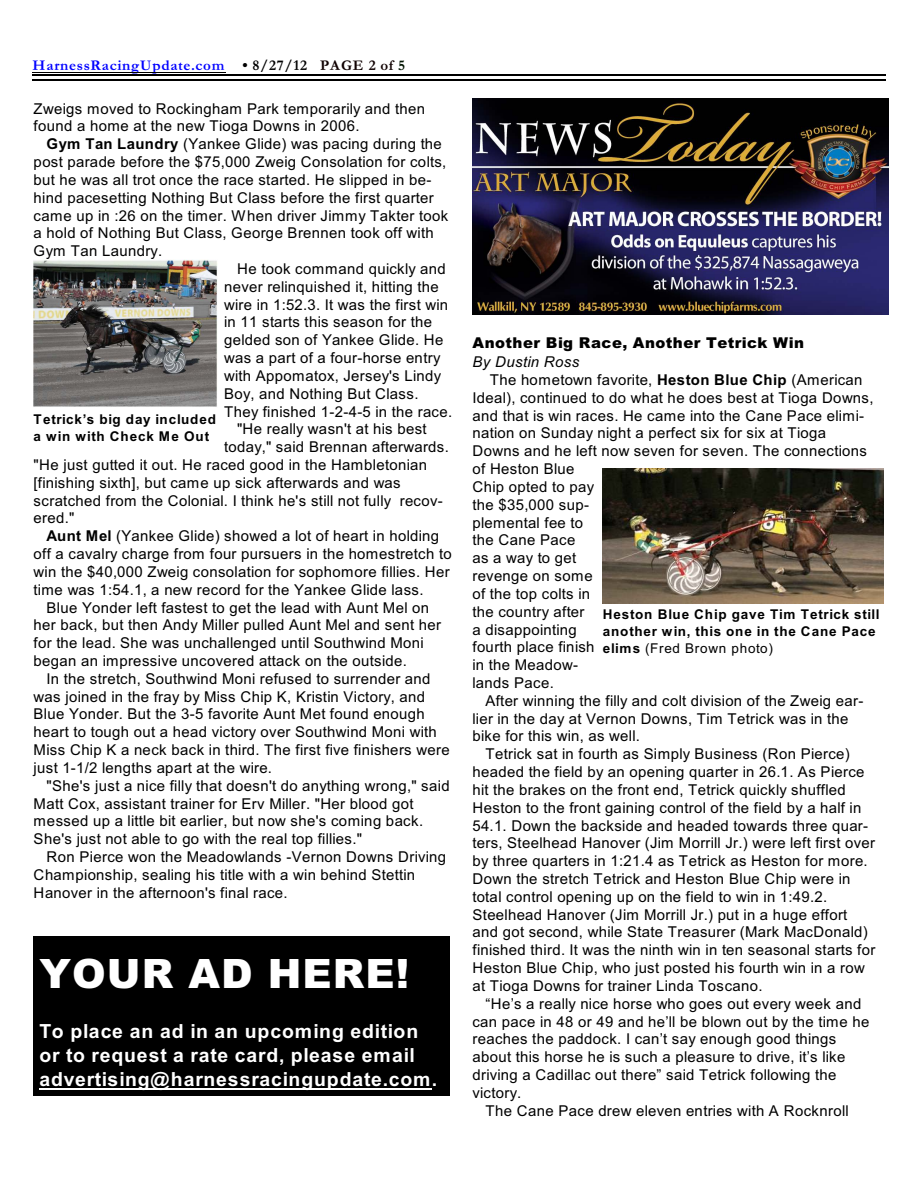
<style>
.page{position:relative;width:918px;height:1188px;background:#fff}
.page>*{position:absolute;margin:0;border:0;box-sizing:border-box;transform-origin:0 0}
.t1{font:900 40.5px "Arial";letter-spacing:.025em;color:#fff}
.t2{font:700 19.5px/23.9px "Arial";letter-spacing:.045em;color:#fff}
.t3{font:15px/17.9px "Arial";letter-spacing:.025em;color:#000}
.t4{font:700 15px "Garamond";letter-spacing:.05em;color:#00f}
.t5{font:900 15px "Arial";letter-spacing:.03em;color:#000}
.t6{font:italic 15px "Arial";letter-spacing:.03em;color:#000}
.t7{font:700 13.5px/17px "Arial";letter-spacing:.06em;color:#000}
.s1{color:#000}
.s2{color:#0f0000}
.s3{color:#001400}
.s4{font-weight:700}
.s5{font-weight:400}
</style>
<div class="page">
<hr style="left:32px;top:73px;width:194px;height:1px;background:#000">
<hr style="left:32px;top:74px;width:853px;height:1px;background:#000">
<hr style="left:32px;top:79px;width:853px;height:2px;background:#000">
<div style="left:34px;top:936px;width:415px;height:160px;background:#000"></div>
<hr style="left:39px;top:1089px;width:393px;height:1px;background:#fff">
<img style="left:472px;top:99px;width:416px;height:216px">
<img style="left:34px;top:259px;width:183px;height:148px">
<img style="left:603px;top:468px;width:281px;height:136px">
<p class="t4" style="left:32px;top:60px;width:374px">HarnessRacingUpdate.com <span class="s1">• 8/27/12</span> <span class="s2">PAGE 2 of</span> <span class="s3">5</span></p>
<p class="t3" style="left:34px;top:101px;width:393px">Zweigs moved to Rockingham Park temporarily and then found a home at the new Tioga Downs in 2006.</p>
<p class="t3" style="left:47px;top:136px;width:397px"><span class="s4">Gym Tan Laundry</span> (Yankee Glide) was pacing during the</p>
<p class="t3" style="left:34px;top:154px;width:414px">post parade before the $75,000 Zweig Consolation for colts,</p>
<p class="t3" style="left:34px;top:172px;width:399px">but he was all trot once the race started. He slipped in be-</p>
<p class="t3" style="left:34px;top:190px;width:402px">hind pacesetting Nothing But Class before the first quarter</p>
<p class="t3" style="left:34px;top:208px;width:416px">came up in :26 on the timer. When driver Jimmy Takter took</p>
<p class="t3" style="left:34px;top:226px;width:402px">a hold of Nothing But Class, George Brennen took off with</p>
<p class="t3" style="left:34px;top:243px;width:130px">Gym Tan Laundry.</p>
<p class="t3" style="left:237px;top:261px;width:210px">He took command quickly and</p>
<p class="t3" style="left:224px;top:279px;width:216px">never relinquished it, hitting the</p>
<p class="t3" style="left:224px;top:297px;width:226px">wire in 1:52.3. It was the first win</p>
<p class="t3" style="left:224px;top:315px;width:209px">in 11 starts this season for the</p>
<p class="t3" style="left:224px;top:332px;width:221px">gelded son of Yankee Glide. He</p>
<p class="t3" style="left:224px;top:350px;width:218px">was a part of a four-horse entry</p>
<p class="t3" style="left:224px;top:368px;width:219px">with Appomatox, Jersey's Lindy</p>
<p class="t3" style="left:224px;top:386px;width:196px">Boy, and Nothing But Class.</p>
<p class="t3" style="left:224px;top:404px;width:230px">They finished 1-2-4-5 in the race.</p>
<p class="t3" style="left:237px;top:422px;width:191px">"He really wasn't at his best</p>
<p class="t3" style="left:224px;top:439px;width:226px">today," said Brennan afterwards.</p>
<p class="t3" style="left:34px;top:457px;width:395px">"He just gutted it out. He raced good in the Hambletonian</p>
<p class="t3" style="left:34px;top:475px;width:369px">[finishing sixth], but came up sick afterwards and was</p>
<p class="t3" style="left:34px;top:493px;width:411px">scratched from the Colonial. I think he's still not fully recov-</p>
<p class="t3" style="left:34px;top:511px;width:42px">ered."</p>
<p class="t3" style="left:47px;top:528px;width:394px"><span class="s4">Aunt Mel</span> (Yankee Glide) showed a lot of heart in holding</p>
<p class="t3" style="left:34px;top:546px;width:420px">off a cavalry charge from four pursuers in the homestretch to</p>
<p class="t3" style="left:34px;top:564px;width:418px">win the $40,000 Zweig consolation for sophomore fillies. Her</p>
<p class="t3" style="left:34px;top:582px;width:392px">time was 1:54.1, a new record for the Yankee Glide lass.</p>
<p class="t3" style="left:47px;top:600px;width:384px">Blue Yonder left fastest to get the lead with Aunt Mel on</p>
<p class="t3" style="left:34px;top:618px;width:409px">her back, but then Andy Miller pulled Aunt Mel and sent her</p>
<p class="t3" style="left:34px;top:635px;width:392px">for the lead. She was unchallenged until Southwind Moni</p>
<p class="t3" style="left:34px;top:653px;width:375px">began an impressive uncovered attack on the outside.</p>
<p class="t3" style="left:47px;top:671px;width:385px">In the stretch, Southwind Moni refused to surrender and</p>
<p class="t3" style="left:34px;top:689px;width:393px">was joined in the fray by Miss Chip K, Kristin Victory, and</p>
<p class="t3" style="left:34px;top:707px;width:393px">Blue Yonder. But the 3-5 favorite Aunt Met found enough</p>
<p class="t3" style="left:34px;top:724px;width:405px">heart to tough out a head victory over Southwind Moni with</p>
<p class="t3" style="left:34px;top:742px;width:418px">Miss Chip K a neck back in third. The first five finishers were</p>
<p class="t3" style="left:34px;top:760px;width:240px">just 1-1/2 lengths apart at the wire.</p>
<p class="t3" style="left:47px;top:778px;width:404px">"She's just a nice filly that doesn't do anything wrong," said</p>
<p class="t3" style="left:34px;top:796px;width:382px">Matt Cox, assistant trainer for Erv Miller. "Her blood got</p>
<p class="t3" style="left:34px;top:814px;width:391px">messed up a little bit earlier, but now she's coming back.</p>
<p class="t3" style="left:34px;top:831px;width:330px">She's just not able to go with the real top fillies."</p>
<p class="t3" style="left:47px;top:849px;width:401px">Ron Pierce won the Meadowlands -Vernon Downs Driving</p>
<p class="t3" style="left:34px;top:867px;width:383px">Championship, sealing his title with a win behind Stettin</p>
<p class="t3" style="left:34px;top:885px;width:256px">Hanover in the afternoon's final race.</p>
<p class="t7" style="left:34px;top:412px;width:184px">Tetrick’s big day included a win with Check Me Out</p>
<h1 class="t1" style="left:39px;top:959px;width:371px">YOUR AD HERE!</h1>
<h2 class="t2" style="left:39px;top:1021px;width:399px">To place an ad in an upcoming edition or to request a rate card, please email advertising@harnessracingupdate.com.</h2>
<p class="t5" style="left:472px;top:337px;width:333px">Another Big Race, Another Tetrick Win</p>
<p class="t6" style="left:472px;top:356px;width:108px">By Dustin Ross</p>
<p class="t3" style="left:490px;top:372px;width:374px">The hometown favorite, <span class="s4">Heston Blue Chip</span> (American</p>
<p class="t3" style="left:472px;top:390px;width:403px">Ideal), continued to do what he does best at Tioga Downs,</p>
<p class="t3" style="left:472px;top:408px;width:393px">and that is win races. He came into the Cane Pace elimi-</p>
<p class="t3" style="left:472px;top:426px;width:355px">nation on Sunday night a perfect six for six at Tioga</p>
<p class="t3" style="left:472px;top:443px;width:396px">Downs and he left now seven for seven. The connections</p>
<p class="t3" style="left:472px;top:461px;width:104px">of Heston Blue</p>
<p class="t3" style="left:472px;top:479px;width:123px">Chip opted to pay</p>
<p class="t3" style="left:472px;top:497px;width:118px">the $35,000 sup-</p>
<p class="t3" style="left:472px;top:515px;width:112px">plemental fee to</p>
<p class="t3" style="left:472px;top:533px;width:104px">the Cane Pace</p>
<p class="t3" style="left:472px;top:550px;width:105px">as a way to get</p>
<p class="t3" style="left:472px;top:568px;width:122px">revenge on some</p>
<p class="t3" style="left:472px;top:586px;width:119px">of the top colts in</p>
<p class="t3" style="left:472px;top:604px;width:114px">the country after</p>
<p class="t3" style="left:472px;top:622px;width:106px">a disappointing</p>
<p class="t3" style="left:472px;top:640px;width:124px">fourth place finish</p>
<p class="t3" style="left:472px;top:657px;width:107px">in the Meadow-</p>
<p class="t3" style="left:472px;top:675px;width:83px">lands Pace.</p>
<p class="t3" style="left:485px;top:693px;width:379px">After winning the filly and colt division of the Zweig ear-</p>
<p class="t3" style="left:472px;top:711px;width:378px">lier in the day at Vernon Downs, Tim Tetrick was in the</p>
<p class="t3" style="left:472px;top:729px;width:169px">bike for this win, as well.</p>
<p class="t3" style="left:485px;top:746px;width:366px">Tetrick sat in fourth as Simply Business (Ron Pierce)</p>
<p class="t3" style="left:472px;top:764px;width:394px">headed the field by an opening quarter in 26.1. As Pierce</p>
<p class="t3" style="left:472px;top:782px;width:375px">hit the brakes on the front end, Tetrick quickly shuffled</p>
<p class="t3" style="left:472px;top:800px;width:390px">Heston to the front gaining control of the field by a half in</p>
<p class="t3" style="left:472px;top:818px;width:397px">54.1. Down the backside and headed towards three quar-</p>
<p class="t3" style="left:472px;top:836px;width:404px">ters, Steelhead Hanover (Jim Morrill Jr.) were left first over</p>
<p class="t3" style="left:472px;top:853px;width:397px">by three quarters in 1:21.4 as Tetrick as Heston for more.</p>
<p class="t3" style="left:472px;top:871px;width:380px">Down the stretch Tetrick and Heston Blue Chip were in</p>
<p class="t3" style="left:472px;top:889px;width:356px">total control opening up on the field to win in 1:49.2.</p>
<p class="t3" style="left:472px;top:907px;width:376px">Steelhead Hanover (Jim Morrill Jr.) put in a huge effort</p>
<p class="t3" style="left:472px;top:925px;width:397px">and got second, while State Treasurer (Mark MacDonald)</p>
<p class="t3" style="left:472px;top:942px;width:404px">finished third. It was the ninth win in ten seasonal starts for</p>
<p class="t3" style="left:472px;top:960px;width:394px">Heston Blue Chip, who just posted his fourth win in a row</p>
<p class="t3" style="left:472px;top:978px;width:292px">at Tioga Downs for trainer Linda Toscano.</p>
<p class="t3" style="left:485px;top:996px;width:377px">“He’s a really nice horse who goes out every week and</p>
<p class="t3" style="left:472px;top:1014px;width:398px">can pace in 48 or 49 and he’ll be blown out by the time he</p>
<p class="t3" style="left:472px;top:1032px;width:365px">reaches the paddock. I can’t say enough good things</p>
<p class="t3" style="left:472px;top:1049px;width:374px">about this horse he is such a pleasure to drive, it’s like</p>
<p class="t3" style="left:472px;top:1067px;width:366px">driving a Cadillac out there” said Tetrick following the</p>
<p class="t3" style="left:472px;top:1085px;width:50px">victory.</p>
<p class="t3" style="left:485px;top:1103px;width:365px">The Cane Pace drew eleven entries with A Rocknroll</p>
<p class="t7" style="left:603px;top:607px;width:278px">Heston Blue Chip gave Tim Tetrick still another win, this one in the Cane Pace elims <span class="s5">(Fred Brown photo)</span></p>
</div>
